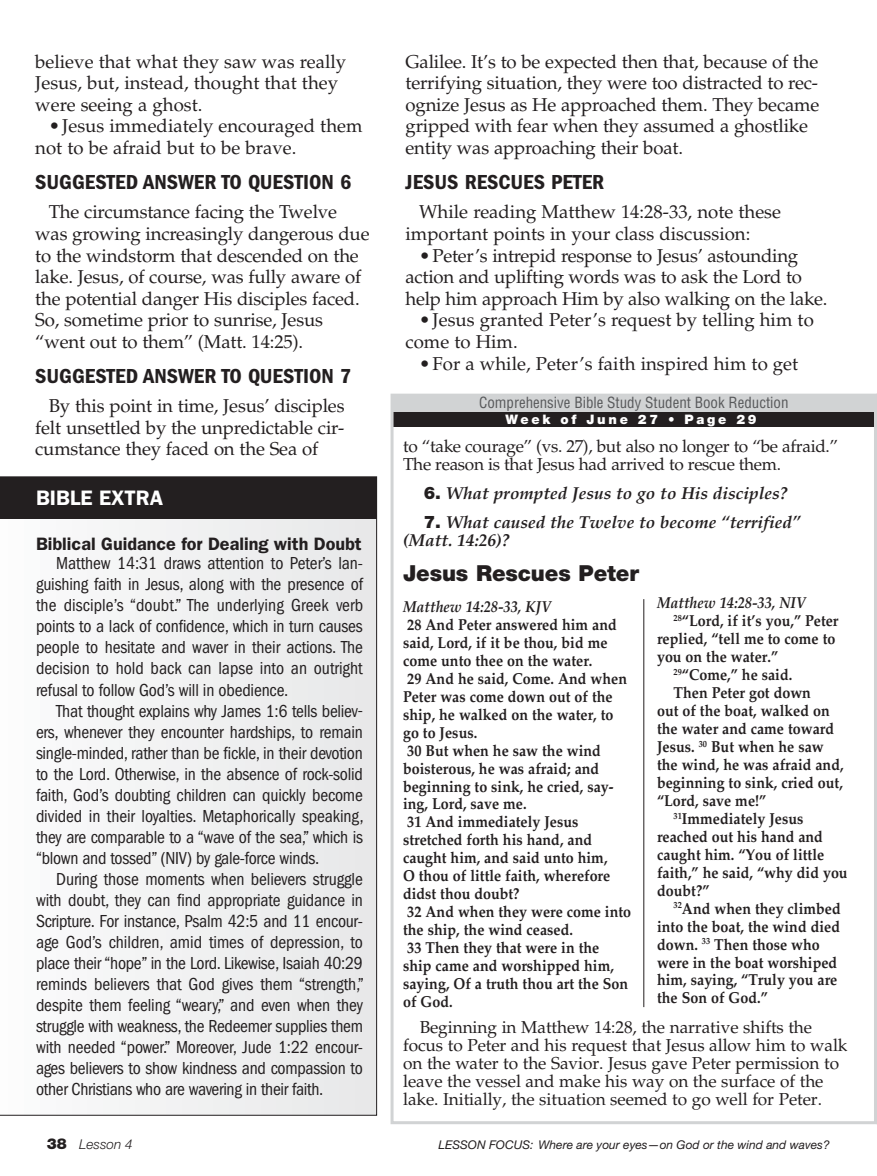
<style>
.page{position:relative;width:877px;height:1176px;background:#fff}
.page>*{position:absolute;margin:0;border:0;box-sizing:border-box;transform-origin:0 0}
.t1{font:900 22.05px "Helvetica Neue LT Std";letter-spacing:-.005em;color:#231f20}
.t2{font:21px "ITC Franklin Gothic Std Dm Cd";color:#231f20;scale:1.05 1}
.t3{font:600 21px "ITC Franklin Gothic Std";color:#fff}
.t4{font:18.6px/21.6px "Palatino LT Std";letter-spacing:-.01em;color:#231f20}
.t5{font:condensed 18px/21px "ITC Franklin Gothic Std";letter-spacing:-.015em;color:#231f20;text-align:justify}
.t6{font:600 18px "ITC Franklin Gothic Std";color:#231f20}
.t7{font:17.25px/18px "Palatino LT Std";letter-spacing:-.005em;color:#231f20}
.t8{font:italic 700 17.25px/18px "Palatino LT Std";color:#231f20}
.t9{font:700 15.9px/18px "Palatino LT Std";color:#231f20;scale:.9 1}
.t10{font:italic 700 15.9px "Palatino LT Std";color:#231f20;scale:.9 1}
.t11{font:condensed 15px "Helvetica LT Std";color:#58595b}
.t12{font:italic 300 13.5px "Helvetica Neue LT Std";color:#231f20}
.t13{font:900 13.05px "Helvetica Neue LT Std";letter-spacing:.21em;color:#fff}
.t14{font:italic 12px "Helvetica Neue LT Std";color:#231f20}
.s1{font-family:"Helvetica Neue LT Std";font-weight:900;font-style:normal}
.s2{font-weight:900;font-style:normal;font-size:15px}
</style>
<div class="page">
<div style="left:392px;top:411px;width:483px;height:16px;background:#231f20"></div>
<hr style="left:644px;top:599px;width:1px;height:407px;background:#231f20">
<div style="left:391px;top:393px;width:486px;height:730px;border:3px solid #d1d3d4"></div>
<div style="left:391px;top:394px;width:485px;height:17px;background:#d1d3d4"></div>
<svg style="left:0;top:476px;width:377px;height:639px"></svg>
<p class="t4" style="left:35px;top:51px;width:312px">believe that what they saw was really<br>Jesus, but, instead, thought that they were seeing a ghost.</p>
<p class="t4" style="left:35px;top:115px;width:329px;text-indent:14px">•Jesus immediately encouraged them not to be afraid but to be brave.</p>
<p class="t2" style="left:35px;top:170px;width:302px">SUGGESTED ANSWER TO QUESTION 6</p>
<p class="t4" style="left:35px;top:201px;width:336px;text-indent:14px">The circumstance facing the Twelve was growing increasingly dangerous due to the windstorm that descended on the lake. Jesus, of course, was fully aware of the potential danger His disciples faced.<br>So, sometime prior to sunrise, Jesus “went out to them” (Matt. 14:25).</p>
<p class="t2" style="left:35px;top:364px;width:302px">SUGGESTED ANSWER TO QUESTION 7</p>
<p class="t4" style="left:35px;top:395px;width:311px;text-align:justify;text-indent:14px">By this point in time, Jesus’ disciples felt unsettled by the unpredictable cir&shy;cumstance they faced on the Sea of</p>
<p class="t3" style="left:36px;top:485px;width:129px">BIBLE EXTRA</p>
<p class="t6" style="left:36px;top:533px;width:327px">Biblical Guidance for Dealing with Doubt</p>
<p class="t5" style="left:36px;top:553px;width:329px;text-indent:20px">Matthew 14:31 draws attention to Peter’s lan&shy;guishing faith in Jesus, along with the presence of the disciple’s “doubt.” The underlying Greek verb points to a lack of confidence, which in turn causes people to hesitate and waver in their actions. The decision to hold back can lapse into an outright refusal to follow God’s will in obedience.</p>
<p class="t5" style="left:36px;top:700px;width:329px;text-indent:20px">That thought explains why James 1:6 tells believ&shy;ers, whenever they encounter hardships, to remain single-minded, rather than be fickle, in their devotion to the Lord. Otherwise, in the absence of rock-solid faith, God’s doubting children can quickly become divided in their loyalties. Metaphorically speaking, they are comparable to a “wave of the sea,” which is “blown and tossed” (NIV) by gale-force winds.</p>
<p class="t5" style="left:36px;top:868px;width:329px;text-indent:20px">During those moments when believers struggle with doubt, they can find appropriate guidance in Scripture. For instance, Psalm 42:5 and 11 encour&shy;age God’s children, amid times of depression, to place their “hope” in the Lord. Likewise, Isaiah 40:29 reminds believers that God gives them “strength,” despite them feeling “weary,” and even when they struggle with weakness, the Redeemer supplies them with needed “power.” Moreover, Jude 1:22 encour&shy;ages believers to show kindness and compassion to other Christians who are wavering in their faith.</p>
<p class="t4" style="left:406px;top:51px;width:415px">Galilee. It’s to be expected then that, because of the terrifying situation, they were too distracted to rec&shy;ognize Jesus as He approached them. They became gripped with fear when they assumed a ghostlike entity was approaching their boat.</p>
<p class="t2" style="left:406px;top:170px;width:191px">JESUS RESCUES PETER</p>
<p class="t4" style="left:406px;top:201px;width:377px;text-indent:14px">While reading Matthew 14:28-33, note these important points in your class discussion:</p>
<p class="t4" style="left:406px;top:245px;width:423px;text-indent:14px">•Peter’s intrepid response to Jesus’ astounding action and uplifting words was to ask the Lord to help him approach Him by also walking on the lake.</p>
<p class="t4" style="left:406px;top:309px;width:410px;text-indent:14px">•Jesus granted Peter’s request by telling him to come to Him.</p>
<p class="t4" style="left:419px;top:352px;width:381px">•For a while, Peter’s faith inspired him to get</p>
<p class="t11" style="left:479px;top:393px;width:311px">Comprehensive Bible Study Student Book Reduction</p>
<p class="t13" style="left:506px;top:411px;width:252px">Week of June 27 • Page 29</p>
<p class="t7" style="left:403px;top:437px;width:437px">to “take courage” (vs. 27), but also no longer to “be afraid.”<br>The reason is that Jesus had arrived to rescue them.</p>
<p class="t8" style="left:424px;top:484px;width:365px"><span class="s1">6.</span> What prompted Jesus to go to His disciples?</p>
<p class="t8" style="left:403px;top:513px;width:399px;text-indent:21px"><span class="s1">7.</span> What caused the Twelve to become “terrified” (Matt. 14:26)?</p>
<p class="t1" style="left:403px;top:559px;width:237px">Jesus Rescues Peter</p>
<p class="t10" style="left:403px;top:597px;width:166px">Matthew 14:28-33, KJV</p>
<p class="t9" style="left:403px;top:615px;width:255px">28 And Peter answered him and said, Lord, if it be thou, bid me come unto thee on the water.<br>29 And he said, Come. And when<br>Peter was come down out of the ship, he walked on the water, to go to Jesus.<br>30 But when he saw the wind boisterous, he was afraid; and beginning to sink, he cried, say&shy;ing, Lord, save me.<br>31 And immediately Jesus stretched forth his hand, and caught him, and said unto him,<br>O thou of little faith, wherefore didst thou doubt?<br>32 And when they were come into the ship, the wind ceased.<br>33 Then they that were in the<br>ship came and worshipped him, saying, Of a truth thou art the Son of God.</p>
<p class="t7" style="left:403px;top:1018px;width:446px;text-indent:17px">Beginning in Matthew 14:28, the narrative shifts the focus to Peter and his request that Jesus allow him to walk on the water to the Savior. Jesus gave Peter permission to leave the vessel and make his way on the surface of the lake. Initially, the situation seemed to go well for Peter.</p>
<p class="t10" style="left:657px;top:593px;width:167px">Matthew 14:28-33, NIV</p>
<p class="t9" style="left:674px;top:612px;width:185px"><sup>28</sup>“Lord, if it’s you,” Peter</p>
<p class="t9" style="left:657px;top:630px;width:200px">replied, “tell me to come to</p>
<p class="t9" style="left:657px;top:648px;width:136px">you on the water.”</p>
<p class="t9" style="left:674px;top:665px;width:133px"><sup>29</sup>“Come,” he said.</p>
<p class="t9" style="left:674px;top:683px;width:154px">Then Peter got down</p>
<p class="t9" style="left:657px;top:701px;width:193px">out of the boat, walked on</p>
<p class="t9" style="left:657px;top:719px;width:198px">the water and came toward</p>
<p class="t9" style="left:657px;top:737px;width:187px">Jesus. <sup>30</sup> But when he saw</p>
<p class="t9" style="left:657px;top:755px;width:209px">the wind, he was afraid and,</p>
<p class="t9" style="left:657px;top:773px;width:208px">beginning to sink, cried out,</p>
<p class="t9" style="left:657px;top:791px;width:123px">“Lord, save me!”</p>
<p class="t9" style="left:674px;top:809px;width:146px"><sup>31</sup>Immediately Jesus</p>
<p class="t9" style="left:657px;top:827px;width:186px">reached out his hand and</p>
<p class="t9" style="left:657px;top:845px;width:187px">caught him. “You of little</p>
<p class="t9" style="left:657px;top:863px;width:213px">faith,” he said, “why did you</p>
<p class="t9" style="left:657px;top:881px;width:60px">doubt?”</p>
<p class="t9" style="left:674px;top:899px;width:187px"><sup>32</sup>And when they climbed</p>
<p class="t9" style="left:657px;top:917px;width:205px">into the boat, the wind died</p>
<p class="t9" style="left:657px;top:935px;width:182px">down. <sup>33</sup> Then those who</p>
<p class="t9" style="left:657px;top:953px;width:202px">were in the boat worshiped</p>
<p class="t9" style="left:657px;top:970px;width:202px">him, saying, “Truly you are</p>
<p class="t9" style="left:657px;top:988px;width:125px">the Son of God.”</p>
<p class="t12" style="left:47px;top:1136px;width:87px"><span class="s2">38</span> Lesson 4</p>
<p class="t14" style="left:438px;top:1137px;width:393px">LESSON FOCUS: Where are your eyes—on God or the wind and waves?</p>
</div>
